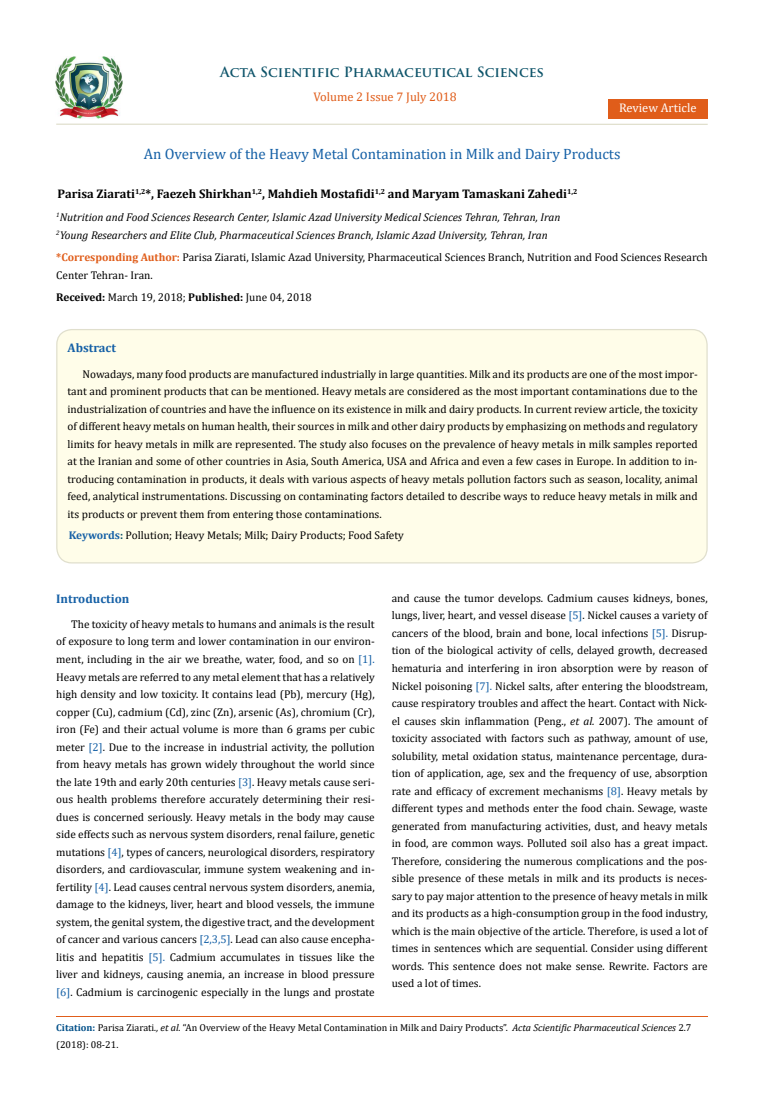
<style>
.page{position:relative;width:764px;height:1112px;background:#fff}
.page>*{position:absolute;margin:0;border:0;box-sizing:border-box;transform-origin:0 0}
.t1{font:15px "Cambria";color:#1560a6}
.t2{font:700 13.75px "Trajan Pro";color:#0e546a}
.t3{font:700 12.5px "Cambria";color:#000}
.t4{font:12.5px "Cambria";color:#e05d1a}
.t5{font:700 12.5px "Cambria";color:#1560a6}
.t6{font:12.5px "Cambria";color:#fff}
.t7{font:11.25px/17.5px "Cambria";color:#000;text-align:justify}
.t8{font:italic 11.25px/17.5px "Cambria";color:#000}
.t9{font:10px/17.5px "Cambria";color:#000}
.s1{font-weight:700;color:#e05d1a}
.s2{font-weight:700}
.s3{font-weight:700;color:#1560a6}
.s4{font-weight:700;color:#0e546a}
.s5{color:#1560a6}
.s6{font-style:italic}
.s7{font-weight:700;color:#035089}
</style>
<div class="page">
<img style="left:56px;top:57px;width:66px;height:61px">
<div style="left:608px;top:99px;width:99px;height:20px;background:#e05d1a"></div>
<div style="left:57px;top:329px;width:650px;height:233px;background:#fffde9;border-radius:15px"></div>
<div style="left:56px;top:329px;width:651px;height:234px;border:1px solid #e0dfcd;border-radius:15px"></div>
<hr style="left:56px;top:1016px;width:651px;height:1px;background:#e05d1a">
<hr style="left:56px;top:123px;width:651px;height:2px;background:#e0dfcd">
<p class="t2" style="left:220px;top:64px;width:325px">Acta Scientific Pharmaceutical Sciences</p>
<p class="t4" style="left:313px;top:90px;width:145px">Volume 2 Issue 7 July 2018</p>
<p class="t6" style="left:619px;top:100px;width:79px">Review Article</p>
<h1 class="t1" style="left:144px;top:145px;width:478px">An Overview of the Heavy Metal Contamination in Milk and Dairy Products</h1>
<p class="t3" style="left:58px;top:185px;width:521px">Parisa Ziarati<sup>1,2</sup>*, Faezeh Shirkhan<sup>1,2</sup>, Mahdieh Mostafidi<sup>1,2</sup> and Maryam Tamaskani Zahedi<sup>1,2</sup></p>
<p class="t8" style="left:56px;top:208px;width:506px"><sup>1</sup>Nutrition and Food Sciences Research Center, Islamic Azad University Medical Sciences Tehran, Tehran, Iran<br><sup>2</sup>Young Researchers and Elite Club, Pharmaceutical Sciences Branch, Islamic Azad University, Tehran, Iran</p>
<p class="t7" style="left:56px;top:249px;width:653px"><span class="s1">*Corresponding Author:</span> Parisa Ziarati, Islamic Azad University, Pharmaceutical Sciences Branch, Nutrition and Food Sciences Research<br>Center Tehran- Iran.</p>
<p class="t7" style="left:56px;top:288px;width:257px"><span class="s2">Received:</span> March 19, 2018; <span class="s2">Published:</span> June 04, 2018</p>
<p class="t5" style="left:68px;top:339px;width:50px">Abstract</p>
<p class="t7" style="left:67px;top:365px;width:632px;text-indent:15px">Nowadays, many food products are manufactured industrially in large quantities. Milk and its products are one of the most impor&shy;tant and prominent products that can be mentioned. Heavy metals are considered as the most important contaminations due to the industrialization of countries and have the influence on its existence in milk and dairy products. In current review article, the toxicity of different heavy metals on human health, their sources in milk and other dairy products by emphasizing on methods and regulatory limits for heavy metals in milk are represented. The study also focuses on the prevalence of heavy metals in milk samples reported at the Iranian and some of other countries in Asia, South America, USA and Africa and even a few cases in Europe. In addition to in&shy;troducing contamination in products, it deals with various aspects of heavy metals pollution factors such as season, locality, animal feed, analytical instrumentations. Discussing on contaminating factors detailed to describe ways to reduce heavy metals in milk and its products or prevent them from entering those contaminations.</p>
<p class="t7" style="left:69px;top:526px;width:337px"><span class="s3">Keywords</span><span class="s4">:</span> Pollution; Heavy Metals; Milk; Dairy Products; Food Safety</p>
<p class="t5" style="left:56px;top:589px;width:75px">Introduction</p>
<p class="t7" style="left:392px;top:589px;width:317px">and cause the tumor develops. Cadmium causes kidneys, bones, lungs, liver, heart, and vessel disease <span class="s5">[5]</span>. Nickel causes a variety of cancers of the blood, brain and bone, local infections <span class="s5">[5].</span> Disrup&shy;tion of the biological activity of cells, delayed growth, decreased hematuria and interfering in iron absorption were by reason of Nickel poisoning <span class="s5">[7].</span> Nickel salts, after entering the bloodstream, cause respiratory troubles and affect the heart. Contact with Nick&shy;el causes skin inflammation (Peng., <span class="s6">et al.</span> 2007). The amount of toxicity associated with factors such as pathway, amount of use, solubility, metal oxidation status, maintenance percentage, dura&shy;tion of application, age, sex and the frequency of use, absorption rate and efficacy of excrement mechanisms <span class="s5">[8]</span>. Heavy metals by different types and methods enter the food chain. Sewage, waste generated from manufacturing activities, dust, and heavy metals in food, are common ways. Polluted soil also has a great impact.<br>Therefore, considering the numerous complications and the pos&shy;sible presence of these metals in milk and its products is neces&shy;sary to pay major attention to the presence of heavy metals in milk and its products as a high-consumption group in the food industry, which is the main objective of the article. Therefore, is used a lot of times in sentences which are sequential. Consider using different words. This sentence does not make sense. Rewrite. Factors are used a lot of times.</p>
<p class="t9" style="left:56px;top:1018px;width:637px"><span class="s7">Citation:</span> Parisa Ziarati<span class="s6">., et al.</span> “An Overview of the Heavy Metal Contamination in Milk and Dairy Products”. <span class="s6">Acta Scientific Pharmaceutical Sciences</span> 2.7 (2018): 08-21.</p>
<p class="t7" style="left:56px;top:615px;width:320px;text-indent:15px">The toxicity of heavy metals to humans and animals is the result of exposure to long term and lower contamination in our environ&shy;ment, including in the air we breathe, water, food, and so on <span class="s5">[1].<br></span>Heavy metals are referred to any metal element that has a relatively high density and low toxicity. It contains lead (Pb), mercury (Hg), copper (Cu), cadmium (Cd), zinc (Zn), arsenic (As), chromium (Cr), iron (Fe) and their actual volume is more than 6 grams per cubic meter <span class="s5">[2]</span>. Due to the increase in industrial activity, the pollution from heavy metals has grown widely throughout the world since the late 19th and early 20th centuries <span class="s5">[3]</span>. Heavy metals cause seri&shy;ous health problems therefore accurately determining their resi&shy;dues is concerned seriously. Heavy metals in the body may cause side effects such as nervous system disorders, renal failure, genetic mutations <span class="s5">[4]</span>, types of cancers, neurological disorders, respiratory disorders, and cardiovascular, immune system weakening and in&shy;fertility <span class="s5">[4]</span>. Lead causes central nervous system disorders, anemia, damage to the kidneys, liver, heart and blood vessels, the immune system, the genital system, the digestive tract, and the development of cancer and various cancers <span class="s5">[2,3,5]</span>. Lead can also cause encepha&shy;litis and hepatitis <span class="s5">[5].</span> Cadmium accumulates in tissues like the liver and kidneys, causing anemia, an increase in blood pressure <span class="s5">[6]</span>. Cadmium is carcinogenic especially in the lungs and prostate</p>
</div>
